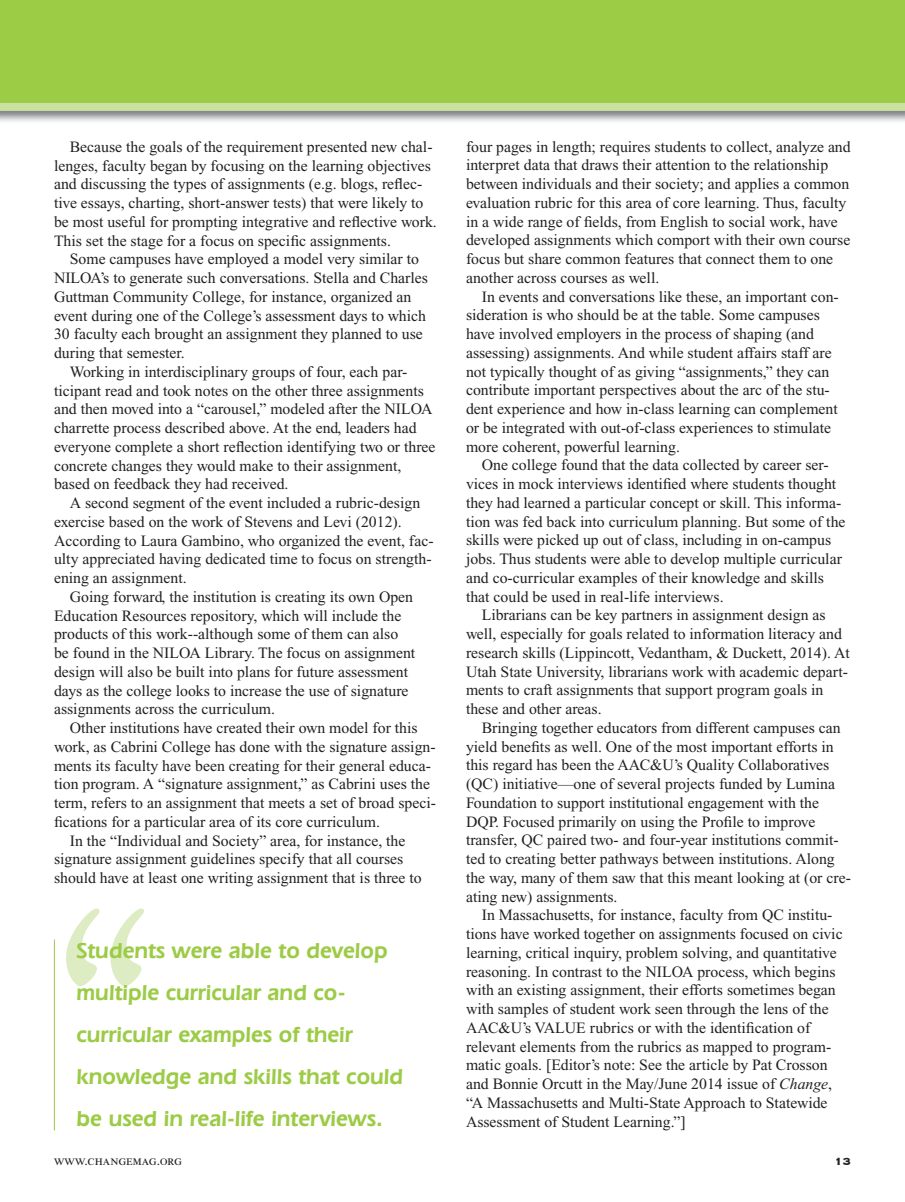
<style>
.page{position:relative;width:905px;height:1202px;background:#fff}
.page>*{position:absolute;margin:0;border:0;box-sizing:border-box;transform-origin:0 0}
.t1{font:600 22.5px/42px "Eras IT Cby BT";color:#9ccb46}
.t2{font:15.75px/18.8px "Times New Roman";color:#231f20}
.t3{font:13.5px "Times Roman SC";color:#231f20}
.t4{font:700 13.5px "Copperplate";color:#231f20}
.s1{font-style:italic}
</style>
<div class="page">
<div style="left:0;top:102px;width:904px;height:9px;background:#cbe1a0"></div>
<div style="left:0;top:0;width:904px;height:102px;background:#9ccb46"></div>
<hr style="left:54px;top:939px;width:1px;height:191px;background:#9ccb46">
<svg style="left:66px;top:908px;width:78px;height:78px"></svg>
<p class="t2" style="left:54px;top:137px;width:384px;text-indent:16px">Because the goals of the requirement presented new chal&shy;lenges, faculty began by focusing on the learning objectives and discussing the types of assignments (e.g. blogs, reflec&shy;tive essays, charting, short-answer tests) that were likely to be most useful for prompting integrative and reflective work.<br>This set the stage for a focus on specific assignments.</p>
<p class="t2" style="left:54px;top:250px;width:375px;text-indent:16px">Some campuses have employed a model very similar to NILOA’s to generate such conversations. Stella and Charles Guttman Community College, for instance, organized an event during one of the College’s assessment days to which 30 faculty each brought an assignment they planned to use during that semester.</p>
<p class="t2" style="left:54px;top:362px;width:383px;text-indent:16px">Working in interdisciplinary groups of four, each par&shy;ticipant read and took notes on the other three assignments and then moved into a “carousel,” modeled after the NILOA charrette process described above. At the end, leaders had everyone complete a short reflection identifying two or three concrete changes they would make to their assignment, based on feedback they had received.</p>
<p class="t2" style="left:54px;top:493px;width:381px;text-indent:16px">A second segment of the event included a rubric-design exercise based on the work of Stevens and Levi (2012).<br>According to Laura Gambino, who organized the event, fac&shy;ulty appreciated having dedicated time to focus on strength&shy;ening an assignment.</p>
<p class="t2" style="left:54px;top:587px;width:363px;text-indent:16px">Going forward, the institution is creating its own Open Education Resources repository, which will include the products of this work--although some of them can also be found in the NILOA Library. The focus on assignment design will also be built into plans for future assessment days as the college looks to increase the use of signature assignments across the curriculum.</p>
<p class="t2" style="left:70px;top:718px;width:349px">Other institutions have created their own model for this</p>
<p class="t2" style="left:54px;top:737px;width:383px">work, as Cabrini College has done with the signature assign-</p>
<p class="t2" style="left:54px;top:756px;width:378px">ments its faculty have been creating for their general educa-</p>
<p class="t2" style="left:54px;top:775px;width:377px">tion program. A “signature assignment,” as Cabrini uses the</p>
<p class="t2" style="left:54px;top:793px;width:383px">term, refers to an assignment that meets a set of broad speci-</p>
<p class="t2" style="left:54px;top:812px;width:327px">fications for a particular area of its core curriculum.</p>
<p class="t2" style="left:70px;top:831px;width:337px">In the “Individual and Society” area, for instance, the</p>
<p class="t2" style="left:54px;top:849px;width:351px">signature assignment guidelines specify that all courses</p>
<p class="t2" style="left:54px;top:868px;width:369px">should have at least one writing assignment that is three to</p>
<h1 class="t1" style="left:76px;top:928px;width:328px">Students were able to develop multiple curricular and co&shy;curricular examples of their knowledge and skills that could be used in real-life interviews.</h1>
<p class="t2" style="left:466px;top:137px;width:386px">four pages in length; requires students to collect, analyze and interpret data that draws their attention to the relationship between individuals and their society; and applies a common evaluation rubric for this area of core learning. Thus, faculty in a wide range of fields, from English to social work, have developed assignments which comport with their own course focus but share common features that connect them to one another across courses as well.</p>
<p class="t2" style="left:466px;top:287px;width:374px;text-indent:16px">In events and conversations like these, an important con&shy;sideration is who should be at the table. Some campuses have involved employers in the process of shaping (and assessing) assignments. And while student affairs staff are not typically thought of as giving “assignments,” they can contribute important perspectives about the arc of the stu&shy;dent experience and how in-class learning can complement or be integrated with out-of-class experiences to stimulate more coherent, powerful learning.</p>
<p class="t2" style="left:466px;top:456px;width:381px;text-indent:16px">One college found that the data collected by career ser&shy;vices in mock interviews identified where students thought they had learned a particular concept or skill. This informa&shy;tion was fed back into curriculum planning. But some of the skills were picked up out of class, including in on-campus jobs. Thus students were able to develop multiple curricular and co-curricular examples of their knowledge and skills that could be used in real-life interviews.</p>
<p class="t2" style="left:466px;top:606px;width:385px;text-indent:16px">Librarians can be key partners in assignment design as well, especially for goals related to information literacy and research skills (Lippincott, Vedantham, &amp; Duckett, 2014). At Utah State University, librarians work with academic depart&shy;ments to craft assignments that support program goals in these and other areas.</p>
<p class="t2" style="left:466px;top:718px;width:386px;text-indent:16px">Bringing together educators from different campuses can yield benefits as well. One of the most important efforts in this regard has been the AAC&amp;U’s Quality Collaboratives (QC) initiative—one of several projects funded by Lumina Foundation to support institutional engagement with the DQP. Focused primarily on using the Profile to improve transfer, QC paired two- and four-year institutions commit&shy;ted to creating better pathways between institutions. Along the way, many of them saw that this meant looking at (or cre&shy;ating new) assignments.</p>
<p class="t2" style="left:466px;top:905px;width:378px;text-indent:16px">In Massachusetts, for instance, faculty from QC institu&shy;tions have worked together on assignments focused on civic learning, critical inquiry, problem solving, and quantitative reasoning. In contrast to the NILOA process, which begins with an existing assignment, their efforts sometimes began with samples of student work seen through the lens of the AAC&amp;U’s VALUE rubrics or with the identification of relevant elements from the rubrics as mapped to program&shy;matic goals. [Editor’s note: See the article by Pat Crosson and Bonnie Orcutt in the May/June 2014 issue of <span class="s1">Change</span>, “A Massachusetts and Multi-State Approach to Statewide Assessment of Student Learning.”]</p>
<p class="t3" style="left:54px;top:1152px;width:129px">www.changemag.org</p>
<p class="t4" style="left:834px;top:1152px;width:18px">13</p>
</div>
